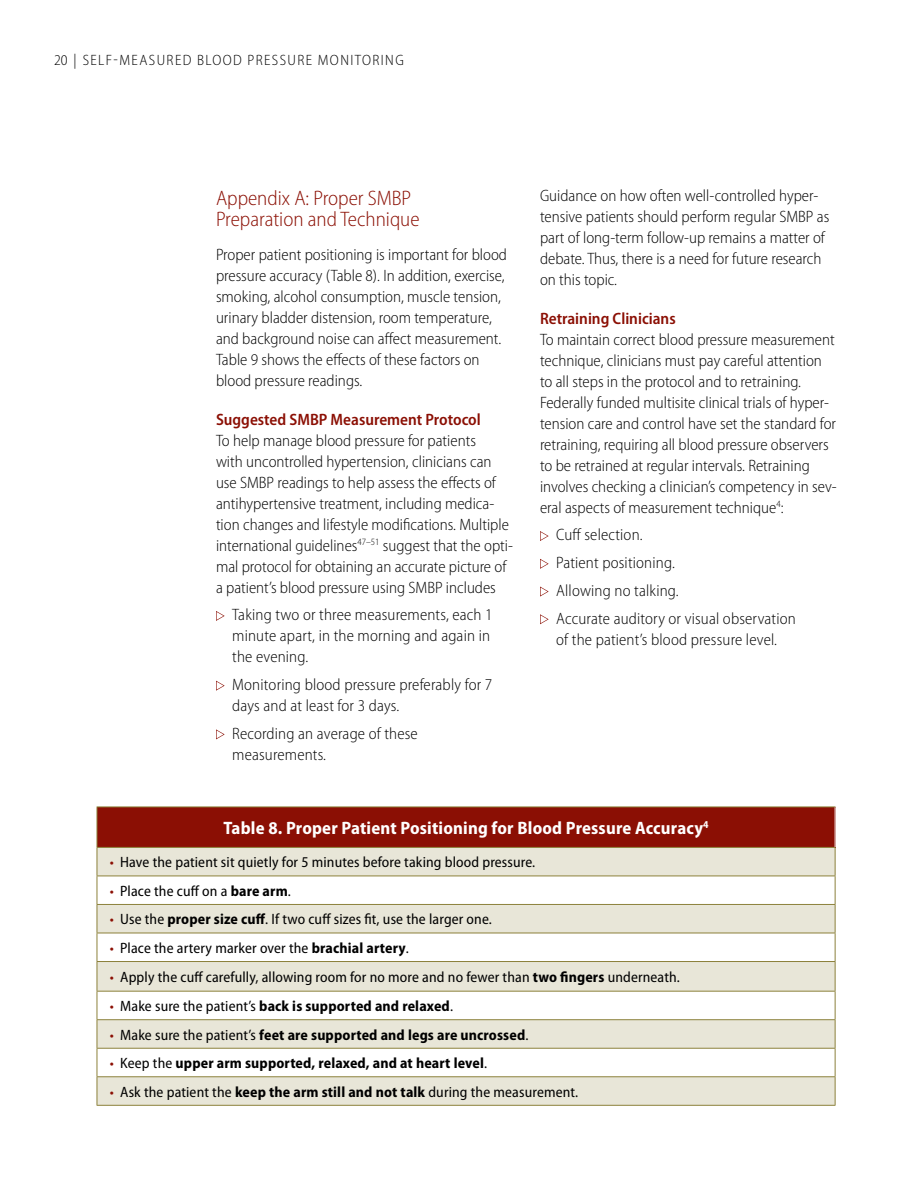
<style>
.page{position:relative;width:918px;height:1188px;background:#fff}
.page>*{position:absolute;margin:0;border:0;box-sizing:border-box;transform-origin:0 0}
.t1{font:300 semi-condensed 21px/21px "Myriad Pro";color:#8b0f04}
.t2{font:700 semi-condensed 18px "Myriad Pro";letter-spacing:.01em;color:#fff}
.t3{font:300 semi-condensed 16.5px/21px "Myriad Pro";color:#000}
.t4{font:600 semi-condensed 16.5px "Myriad Pro";color:#8b0f04}
.t5{font:semi-condensed 15px "Myriad Pro";letter-spacing:.01em;color:#000}
.t6{font:700 semi-condensed 15px "Myriad Pro";letter-spacing:.01em;color:#000}
.t7{font:300 semi-condensed 15px "Myriad Pro";letter-spacing:.095em;color:#000}
.s1{color:#8b0f04}
.s2{font-weight:700}
.s3{font-weight:400;color:#8b0f04}
.s4{font-weight:400}
</style>
<div class="page">
<div style="left:97px;top:807px;width:738px;height:40px;background:#8b0f04"></div>
<div style="left:98px;top:848px;width:737px;height:257px;background:#e8e6d8"></div>
<svg style="left:98px;top:877px;width:737px;height:199px"></svg>
<hr style="left:97px;top:807px;width:739px;height:1px;background:#8c813b">
<hr style="left:97px;top:807px;width:1px;height:40px;background:#8c813b">
<hr style="left:97px;top:847px;width:739px;height:1px;background:#8c813b">
<svg style="left:97px;top:848px;width:1px;height:257px"></svg>
<svg style="left:835px;top:848px;width:1px;height:257px"></svg>
<hr style="left:97px;top:876px;width:739px;height:1px;background:#8c813b">
<hr style="left:97px;top:904px;width:739px;height:1px;background:#8c813b">
<hr style="left:97px;top:933px;width:739px;height:1px;background:#8c813b">
<hr style="left:97px;top:961px;width:739px;height:1px;background:#8c813b">
<hr style="left:97px;top:991px;width:739px;height:1px;background:#8c813b">
<hr style="left:97px;top:1019px;width:739px;height:1px;background:#8c813b">
<hr style="left:97px;top:1048px;width:739px;height:1px;background:#8c813b">
<hr style="left:97px;top:1076px;width:739px;height:1px;background:#8c813b">
<hr style="left:97px;top:1105px;width:739px;height:1px;background:#8c813b">
<hr style="left:835px;top:807px;width:1px;height:40px;background:#fff">
<svg style="left:216px;top:611px;width:9px;height:10px"></svg>
<svg style="left:216px;top:681px;width:9px;height:10px"></svg>
<svg style="left:216px;top:729px;width:9px;height:10px"></svg>
<svg style="left:540px;top:531px;width:9px;height:10px"></svg>
<svg style="left:540px;top:559px;width:9px;height:10px"></svg>
<svg style="left:540px;top:587px;width:9px;height:10px"></svg>
<svg style="left:540px;top:614px;width:9px;height:10px"></svg>
<p class="t7" style="left:54px;top:52px;width:351px">20 | SELF-MEASURED BLOOD PRESSURE MONITORING</p>
<h2 class="t1" style="left:216px;top:188px;width:205px">Appendix A: Proper SMBP<br>Preparation and Technique</h2>
<p class="t3" style="left:216px;top:245px;width:293px">Proper patient positioning is important for blood pressure accuracy (Table 8). In addition, exercise, smoking, alcohol consumption, muscle tension, urinary bladder distension, room temperature, and background noise can affect measurement.<br>Table 9 shows the effects of these factors on blood pressure readings.</p>
<h3 class="t4" style="left:216px;top:410px;width:266px">Suggested SMBP Measurement Protocol</h3>
<p class="t3" style="left:216px;top:430px;width:299px">To help manage blood pressure for patients<br>with uncontrolled hypertension, clinicians can use SMBP readings to help assess the effects of antihypertensive treatment, including medica&shy;tion changes and lifestyle modifications. Multiple international guidelines<sup>47–51</sup> suggest that the opti&shy;mal protocol for obtaining an accurate picture of a patient’s blood pressure using SMBP includes</p>
<p class="t3" style="left:232px;top:605px;width:262px">Taking two or three measurements, each 1 minute apart, in the morning and again in the evening.</p>
<p class="t3" style="left:232px;top:674px;width:262px">Monitoring blood pressure preferably for 7 days and at least for 3 days.</p>
<p class="t3" style="left:232px;top:723px;width:187px">Recording an average of these measurements.</p>
<p class="t3" style="left:540px;top:186px;width:291px">Guidance on how often well-controlled hyper&shy;tensive patients should perform regular SMBP as part of long-term follow-up remains a matter of debate. Thus, there is a need for future research on this topic.</p>
<h3 class="t4" style="left:540px;top:309px;width:137px">Retraining Clinicians</h3>
<p class="t3" style="left:540px;top:329px;width:298px">To maintain correct blood pressure measurement technique, clinicians must pay careful attention to all steps in the protocol and to retraining.<br>Federally funded multisite clinical trials of hyper&shy;tension care and control have set the standard for retraining, requiring all blood pressure observers to be retrained at regular intervals. Retraining involves checking a clinician’s competency in sev&shy;eral aspects of measurement technique<sup>4</sup>:</p>
<p class="t3" style="left:556px;top:525px;width:88px">Cuff selection.</p>
<p class="t3" style="left:556px;top:552px;width:120px">Patient positioning.</p>
<p class="t3" style="left:556px;top:580px;width:124px">Allowing no talking.</p>
<p class="t3" style="left:556px;top:608px;width:241px">Accurate auditory or visual observation of the patient’s blood pressure level.</p>
<p class="t2" style="left:223px;top:818px;width:487px">Table 8. Proper Patient Positioning for Blood Pressure Accuracy<sup>4</sup></p>
<p class="t5" style="left:110px;top:854px;width:427px"><span class="s1">•</span> Have the patient sit quietly for 5 minutes before taking blood pressure.</p>
<p class="t5" style="left:110px;top:883px;width:183px"><span class="s1">•</span> Place the cuff on a <span class="s2">bare arm</span>.</p>
<p class="t5" style="left:110px;top:911px;width:384px"><span class="s1">•</span> Use the <span class="s2">proper size cuff</span>. If two cuff sizes fit, use the larger one.</p>
<p class="t5" style="left:110px;top:940px;width:301px"><span class="s1">•</span> Place the artery marker over the <span class="s2">brachial artery</span>.</p>
<p class="t5" style="left:110px;top:969px;width:572px"><span class="s1">•</span> Apply the cuff carefully, allowing room for no more and no fewer than <span class="s2">two fingers</span> underneath.</p>
<p class="t6" style="left:110px;top:998px;width:345px"><span class="s3">•</span> <span class="s4">Make sure the patient’s</span> back is supported and relaxed<span class="s4">.</span></p>
<p class="t6" style="left:110px;top:1026px;width:420px"><span class="s3">•</span> <span class="s4">Make sure the patient’s</span> feet are supported and legs are uncrossed<span class="s4">.</span></p>
<p class="t6" style="left:110px;top:1055px;width:379px"><span class="s3">•</span> <span class="s4">Keep the</span> upper arm supported, relaxed, and at heart level<span class="s4">.</span></p>
<p class="t5" style="left:110px;top:1084px;width:470px"><span class="s1">•</span> Ask the patient the <span class="s2">keep the arm still and not talk</span> during the measurement.</p>
</div>
